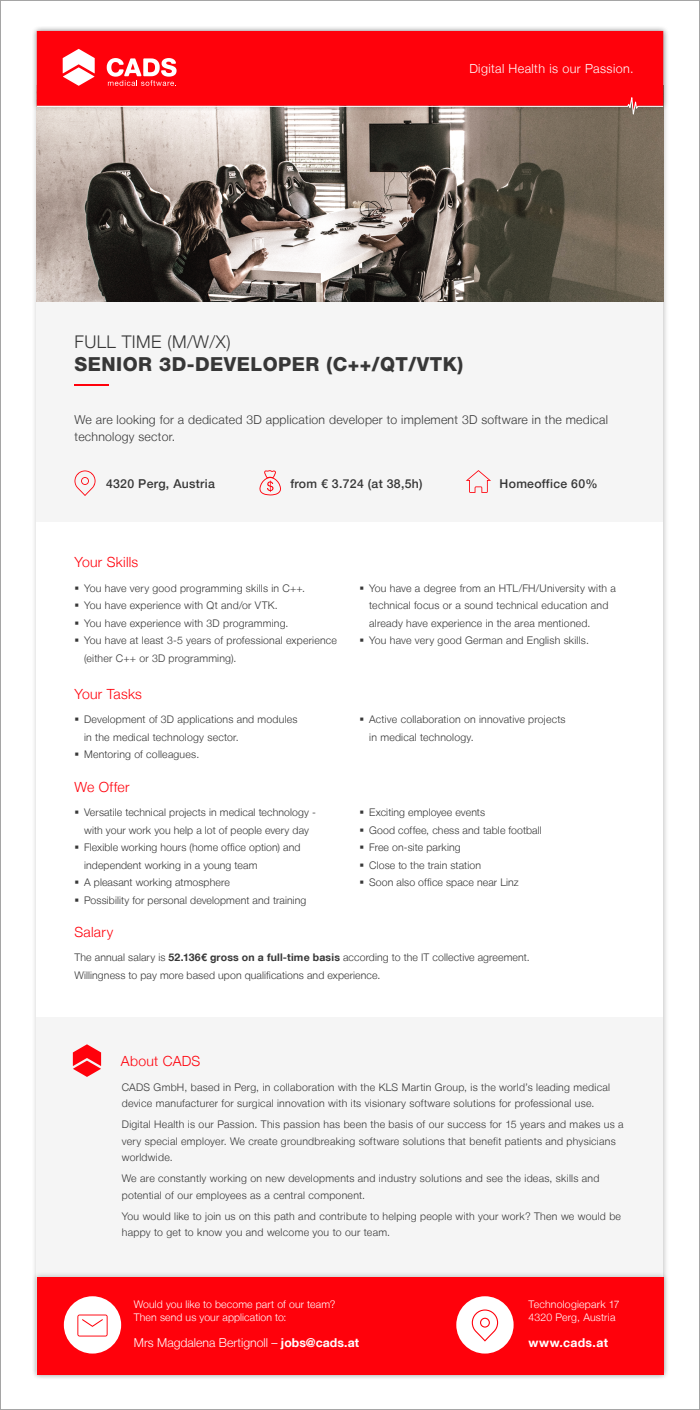
<style>
.page{position:relative;width:700px;height:1410px;background:#fff}
.page>*{position:absolute;margin:0;border:0;box-sizing:border-box;transform-origin:0 0}
.t1{font:800 19.25px "Helvetica Neue LT";letter-spacing:.025em;color:#373737}
.t2{font:300 17.5px "Helvetica Neue LT";letter-spacing:.025em;color:#373737}
.t3{font:300 14px "Helvetica Neue LT";letter-spacing:.02em;color:#ff010b}
.t4{font:300 12.51px "Helvetica Neue LT";letter-spacing:.03em;color:#fff}
.t5{font:300 12.25px/17.5px "Helvetica Neue LT";letter-spacing:.02em;color:#373737}
.t6{font:500 12.25px "Helvetica Neue LT";letter-spacing:.025em;color:#373737}
.t7{font:300 12.25px "Helvetica Neue LT";color:#fff}
.t8{font:700 12.25px "Helvetica Neue LT";letter-spacing:.03em;color:#fff}
.t9{font:300 10.5px/17.5px "Helvetica Neue LT";letter-spacing:.02em;color:#373737}
.t10{font:300 10.5px/12.6px "Helvetica Neue LT";letter-spacing:.01em;color:#fff}
.s1{font-weight:700}
</style>
<div class="page">
<div style="left:37px;top:32px;width:626px;height:1342px;background:#f5f5f5"></div>
<img style="left:37px;top:124px;width:626px;height:177px">
<div style="left:37px;top:522px;width:626px;height:494px;background:#fff"></div>
<div style="left:31px;top:25px;width:638px;height:92px;background:#000;opacity:.25"></div>
<div style="left:37px;top:31px;width:626px;height:18px;background:#ff010b"></div>
<hr style="left:75px;top:384px;width:34px;height:1px;background:#ff010b">
<svg style="left:75px;top:470px;width:21px;height:26px"></svg>
<svg style="left:36px;top:49px;width:628px;height:75px;background:#ee353a"></svg>
<div style="left:31px;top:1270px;width:638px;height:110px;background:#000;opacity:.25"></div>
<div style="left:37px;top:1276px;width:626px;height:98px;background:#ff010b"></div>
<div style="left:64px;top:1296px;width:57px;height:57px;background:#fff;border-radius:50%"></div>
<div style="left:456px;top:1296px;width:58px;height:57px;background:#fff;border-radius:50%"></div>
<svg style="left:77px;top:1314px;width:31px;height:22px"></svg>
<svg style="left:472px;top:1309px;width:26px;height:32px"></svg>
<svg style="left:73px;top:1044px;width:28px;height:33px"></svg>
<svg style="left:259px;top:470px;width:22px;height:25px"></svg>
<svg style="left:466px;top:470px;width:25px;height:23px"></svg>
<p class="t4" style="left:469px;top:61px;width:166px">Digital Health is our Passion.</p>
<h2 class="t2" style="left:75px;top:331px;width:158px">FULL TIME (M/W/X)</h2>
<h1 class="t1" style="left:75px;top:353px;width:390px">SENIOR 3D-DEVELOPER (C++/QT/VTK)</h1>
<p class="t5" style="left:75px;top:410px;width:535px">We are looking for a dedicated 3D application developer to implement 3D software in the medical technology sector.</p>
<p class="t6" style="left:106px;top:476px;width:110px">4320 Perg, Austria</p>
<p class="t6" style="left:290px;top:476px;width:134px">from € 3.724 (at 38,5h)</p>
<p class="t6" style="left:500px;top:476px;width:100px">Homeoffice 60%</p>
<h3 class="t3" style="left:75px;top:554px;width:65px">Your Skills</h3>
<p class="t9" style="left:75px;top:579px;width:232px">▪ You have very good programming skills in C++.</p>
<p class="t9" style="left:75px;top:597px;width:205px">▪ You have experience with Qt and/or VTK.</p>
<p class="t9" style="left:75px;top:614px;width:216px">▪ You have experience with 3D programming.</p>
<p class="t9" style="left:84px;top:632px;width:254px;text-indent:-10px">▪ You have at least 3-5 years of professional experience (either C++ or 3D programming).</p>
<h3 class="t3" style="left:75px;top:685px;width:69px">Your Tasks</h3>
<p class="t9" style="left:84px;top:710px;width:215px;text-indent:-10px">▪ Development of 3D applications and modules in the medical technology sector.</p>
<p class="t9" style="left:75px;top:745px;width:126px">▪ Mentoring of colleagues.</p>
<h3 class="t3" style="left:75px;top:778px;width:57px">We Offer</h3>
<p class="t9" style="left:75px;top:803px;width:243px;text-align:center">▪ Versatile technical projects in medical technology - with your work you help a lot of people every day</p>
<p class="t9" style="left:84px;top:838px;width:218px;text-indent:-10px">▪ Flexible working hours (home office option) and independent working in a young team</p>
<p class="t9" style="left:75px;top:873px;width:157px">▪ A pleasant working atmosphere</p>
<p class="t9" style="left:75px;top:891px;width:233px">▪ Possibility for personal development and training</p>
<p class="t9" style="left:369px;top:579px;width:248px;text-indent:-10px">▪ You have a degree from an HTL/FH/University with a technical focus or a sound technical education and already have experience in the area mentioned.</p>
<p class="t9" style="left:360px;top:632px;width:231px">▪ You have very good German and English skills.</p>
<p class="t9" style="left:369px;top:710px;width:198px;text-indent:-10px">▪ Active collaboration on innovative projects in medical technology.</p>
<p class="t9" style="left:360px;top:803px;width:127px">▪ Exciting employee events</p>
<p class="t9" style="left:360px;top:821px;width:184px">▪ Good coffee, chess and table football</p>
<p class="t9" style="left:360px;top:838px;width:103px">▪ Free on-site parking</p>
<p class="t9" style="left:360px;top:856px;width:123px">▪ Close to the train station</p>
<p class="t9" style="left:360px;top:873px;width:161px">▪ Soon also office space near Linz</p>
<h3 class="t3" style="left:75px;top:923px;width:40px">Salary</h3>
<p class="t9" style="left:75px;top:948px;width:457px">The annual salary is <span class="s1">52.136€ gross on a full-time basis</span> according to the IT collective agreement.<br>Willingness to pay more based upon qualifications and experience.</p>
<h3 class="t3" style="left:121px;top:1052px;width:81px">About CADS</h3>
<p class="t9" style="left:122px;top:1078px;width:490px;line-height:16.6px">CADS GmbH, based in Perg, in collaboration with the KLS Martin Group, is the world’s leading medical device manufacturer for surgical innovation with its visionary software solutions for professional use.</p>
<p class="t9" style="left:122px;top:1116px;width:503px;line-height:16.6px">Digital Health is our Passion. This passion has been the basis of our success for 15 years and makes us a very special employer. We create groundbreaking software solutions that benefit patients and physicians worldwide.</p>
<p class="t9" style="left:122px;top:1170px;width:479px;line-height:16.6px">We are constantly working on new developments and industry solutions and see the ideas, skills and potential of our employees as a central component.</p>
<p class="t9" style="left:122px;top:1207px;width:501px;line-height:16.6px">You would like to join us on this path and contribute to helping people with your work? Then we would be happy to get to know you and welcome you to our team.</p>
<p class="t10" style="left:134px;top:1298px;width:203px">Would you like to become part of our team?<br>Then send us your application to:</p>
<p class="t7" style="left:134px;top:1335px;width:227px">Mrs Magdalena Bertignoll – <span class="s1">jobs@cads.at</span></p>
<p class="t10" style="left:529px;top:1298px;width:93px">Technologiepark 17<br>4320 Perg, Austria</p>
<p class="t8" style="left:529px;top:1335px;width:81px">www.cads.at</p>
</div>
